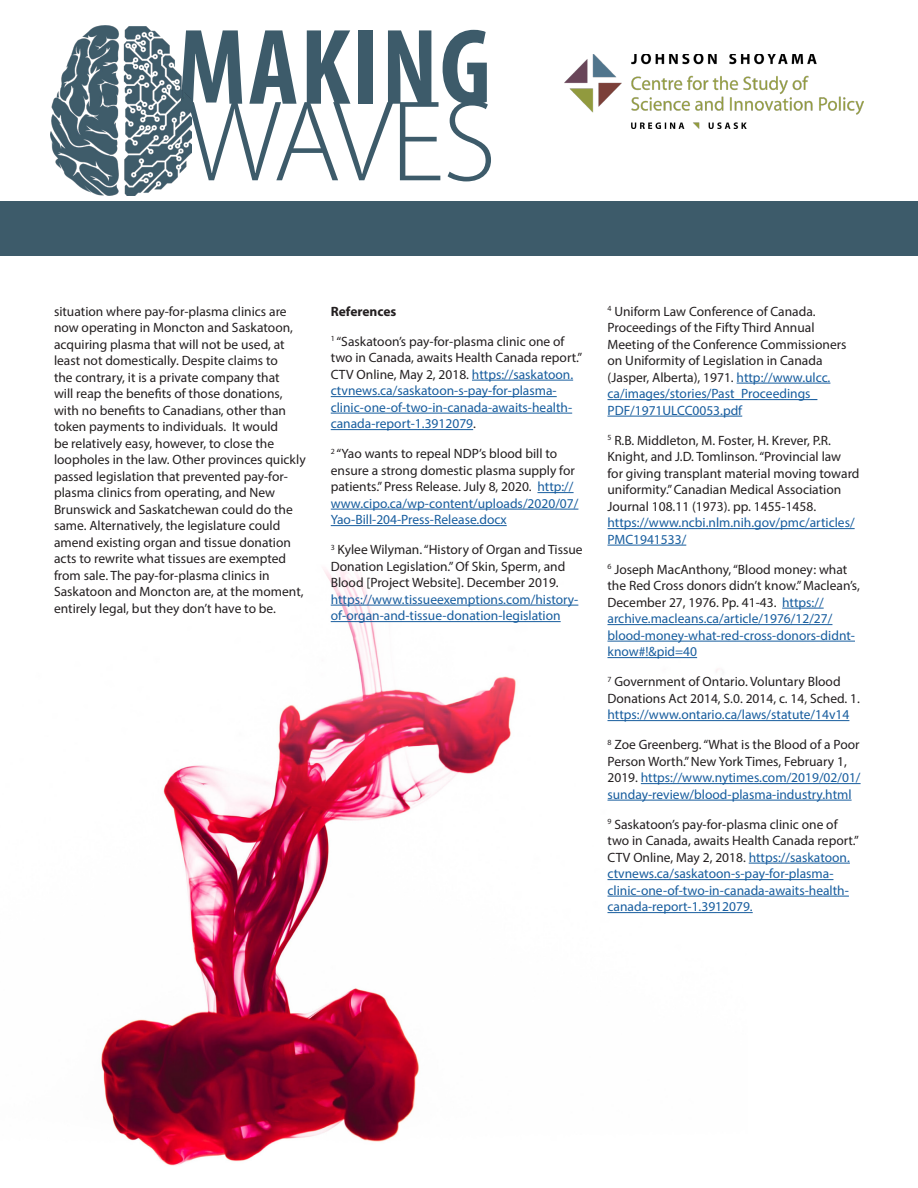
<style>
.page{position:relative;width:918px;height:1188px;background:#fff}
.page>*{position:absolute;margin:0;border:0;box-sizing:border-box;transform-origin:0 0}
.t1{font:300 115.95px "Myriad Pro";letter-spacing:-.04em;color:#3d5b6a}
.t2{font:700 condensed 108.6px "Myriad Pro";letter-spacing:.02em;color:#3d5b6a}
.PROGRAM_COPY{font:13.5px/16.5px "Myriad Pro";color:#231f20}
.PROGRAM_COPY-2{font:13.5px/16.5px "Myriad Pro";color:#175d9e}
.PROGRAM_COPY-3{font:700 13.5px "Myriad Pro";color:#231f20}
.s1{color:#231f20}
.s2{color:#175d9e}
</style>
<div class="page">
<img style="left:565px;top:54px;width:299px;height:74px">
<img style="left:51px;top:26px;width:140px;height:169px">
<div style="left:0;top:201px;width:918px;height:55px;background:#3d5b6a"></div>
<img style="left:101px;top:569px;width:646px;height:597px">
<hr style="left:472px;top:380px;width:101px;height:1px;background:#175d9e">
<hr style="left:331px;top:396px;width:226px;height:1px;background:#175d9e">
<hr style="left:331px;top:413px;width:241px;height:1px;background:#175d9e">
<hr style="left:331px;top:429px;width:142px;height:1px;background:#175d9e">
<hr style="left:537px;top:492px;width:37px;height:1px;background:#175d9e">
<hr style="left:331px;top:509px;width:247px;height:1px;background:#175d9e">
<hr style="left:331px;top:525px;width:176px;height:1px;background:#175d9e">
<hr style="left:331px;top:605px;width:247px;height:1px;background:#175d9e">
<hr style="left:331px;top:621px;width:230px;height:1px;background:#175d9e">
<hr style="left:737px;top:383px;width:93px;height:1px;background:#175d9e">
<hr style="left:608px;top:399px;width:209px;height:1px;background:#175d9e">
<hr style="left:608px;top:416px;width:134px;height:1px;background:#175d9e">
<hr style="left:608px;top:528px;width:247px;height:1px;background:#175d9e">
<hr style="left:608px;top:545px;width:78px;height:1px;background:#175d9e">
<hr style="left:782px;top:608px;width:42px;height:1px;background:#175d9e">
<hr style="left:608px;top:624px;width:224px;height:1px;background:#175d9e">
<hr style="left:608px;top:641px;width:247px;height:1px;background:#175d9e">
<hr style="left:608px;top:657px;width:89px;height:1px;background:#175d9e">
<hr style="left:608px;top:720px;width:241px;height:1px;background:#175d9e">
<hr style="left:641px;top:783px;width:220px;height:1px;background:#175d9e">
<hr style="left:608px;top:800px;width:244px;height:1px;background:#175d9e">
<hr style="left:749px;top:863px;width:101px;height:1px;background:#175d9e">
<hr style="left:608px;top:879px;width:225px;height:1px;background:#175d9e">
<hr style="left:608px;top:896px;width:241px;height:1px;background:#175d9e">
<hr style="left:608px;top:912px;width:145px;height:1px;background:#175d9e">
<h2 class="t2" style="left:177px;top:0;width:316px">MAKING</h2>
<h1 class="t1" style="left:187px;top:72px;width:311px">WAVES</h1>
<p class="PROGRAM_COPY" style="left:54px;top:303px;width:253px">situation where pay-for-plasma clinics are now operating in Moncton and Saskatoon, acquiring plasma that will not be used, at least not domestically. Despite claims to<br>the contrary, it is a private company that<br>will reap the benefits of those donations, with no benefits to Canadians, other than token payments to individuals. It would<br>be relatively easy, however, to close the loopholes in the law. Other provinces quickly passed legislation that prevented pay-for&shy;plasma clinics from operating, and New Brunswick and Saskatchewan could do the same. Alternatively, the legislature could amend existing organ and tissue donation acts to rewrite what tissues are exempted from sale. The pay-for-plasma clinics in Saskatoon and Moncton are, at the moment, entirely legal, but they don’t have to be.</p>
<p class="PROGRAM_COPY-3" style="left:331px;top:302px;width:67px">References</p>
<p class="PROGRAM_COPY-2" style="left:331px;top:333px;width:253px"><sup>1</sup> <span class="s1">“Saskatoon’s pay-for-plasma clinic one of two in Canada, awaits Health Canada report.” CTV Online, May 2, 2018.</span> https://saskatoon. ctvnews.ca/saskatoon-s-pay-for-plasma&shy;clinic-one-of-two-in-canada-awaits-health&shy;canada-report-1.3912079<span class="s1">.</span></p>
<p class="PROGRAM_COPY" style="left:331px;top:445px;width:249px"><sup>2</sup> “Yao wants to repeal NDP’s blood bill to ensure a strong domestic plasma supply for patients.” Press Release. July 8, 2020. <span class="s2">http:// www.cipo.ca/wp-content/uploads/2020/07/ Yao-Bill-204-Press-Release.docx</span></p>
<p class="PROGRAM_COPY" style="left:331px;top:541px;width:253px"><sup>3</sup> Kylee Wilyman. “History of Organ and Tissue Donation Legislation.” Of Skin, Sperm, and Blood [Project Website]. December 2019. <span class="s2">https://www.tissueexemptions.com/history&shy;of-organ-and-tissue-donation-legislation</span></p>
<p class="PROGRAM_COPY" style="left:608px;top:303px;width:241px"><sup>4</sup> Uniform Law Conference of Canada.<br>Proceedings of the Fifty Third Annual Meeting of the Conference Commissioners on Uniformity of Legislation in Canada (Jasper, Alberta), 1971. <span class="s2">http://www.ulcc. ca/images/stories/Past_Proceedings_ PDF/1971ULCC0053.pdf</span></p>
<p class="PROGRAM_COPY" style="left:608px;top:432px;width:254px"><sup>5</sup> R.B. Middleton, M. Foster, H. Krever, P.R.<br>Knight, and J.D. Tomlinson. “Provincial law for giving transplant material moving toward uniformity.” Canadian Medical Association Journal 108.11 (1973). pp. 1455-1458. <span class="s2">https://www.ncbi.nlm.nih.gov/pmc/articles/ PMC1941533/</span></p>
<p class="PROGRAM_COPY-2" style="left:608px;top:561px;width:254px"><sup>6</sup> <span class="s1">Joseph MacAnthony, “Blood money: what the Red Cross donors didn’t know.” Maclean’s, December 27, 1976. Pp. 41-43.</span> https:// archive.macleans.ca/article/1976/12/27/ blood-money-what-red-cross-donors-didnt&shy;know#!&amp;pid=40</p>
<p class="PROGRAM_COPY" style="left:608px;top:673px;width:254px"><sup>7</sup> Government of Ontario. Voluntary Blood<br>Donations Act 2014, S.0. 2014, c. 14, Sched. 1. <span class="s2">https://www.ontario.ca/laws/statute/14v14</span></p>
<p class="PROGRAM_COPY" style="left:608px;top:736px;width:255px"><sup>8</sup> Zoe Greenberg. “What is the Blood of a Poor Person Worth.” New York Times, February 1, 2019. <span class="s2">https://www.nytimes.com/2019/02/01/ sunday-review/blood-plasma-industry.html</span></p>
<p class="PROGRAM_COPY-2" style="left:608px;top:816px;width:253px"><sup>9</sup> <span class="s1">Saskatoon’s pay-for-plasma clinic one of two in Canada, awaits Health Canada report.” CTV Online, May 2, 2018.</span> https://saskatoon. ctvnews.ca/saskatoon-s-pay-for-plasma&shy;clinic-one-of-two-in-canada-awaits-health&shy;canada-report-1.3912079.</p>
</div>
